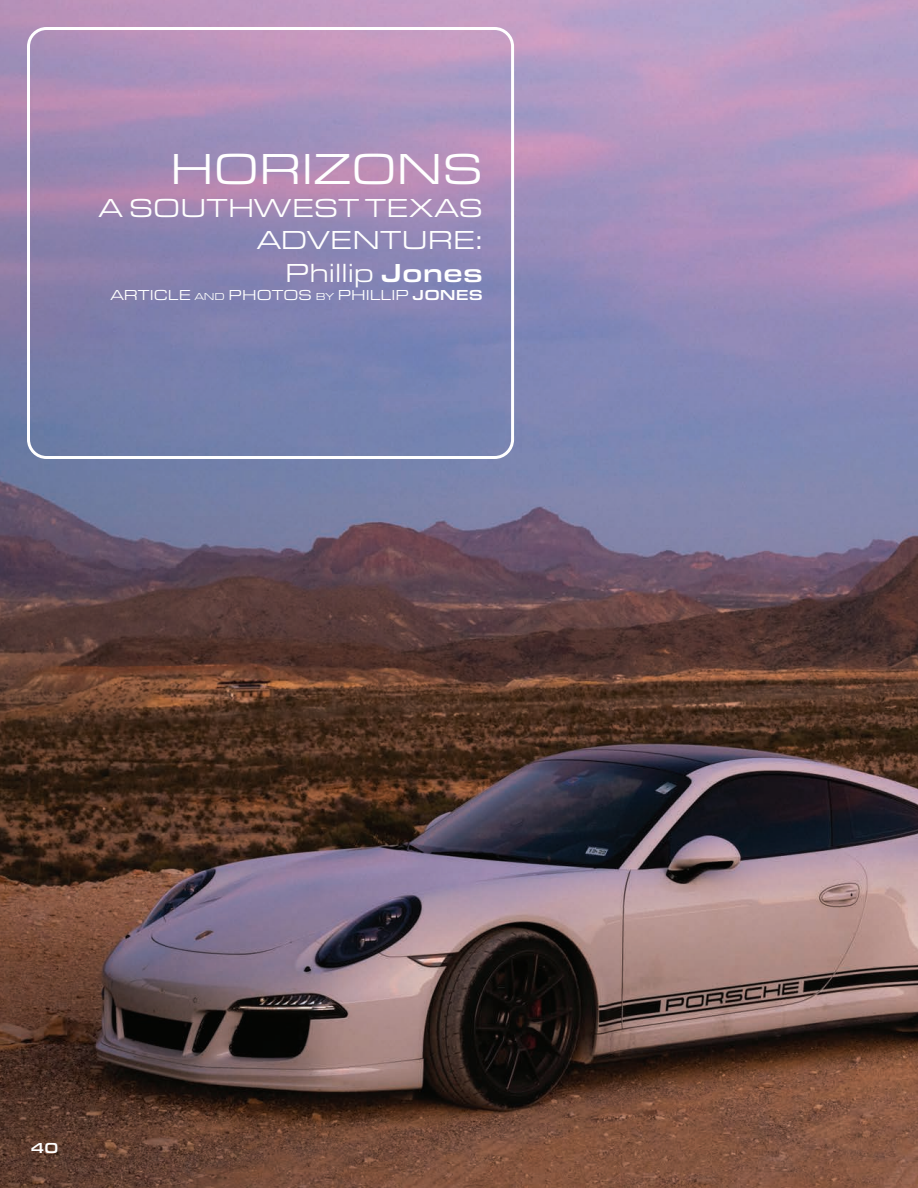
<style>
.page{position:relative;width:918px;height:1188px;background:#fff}
.page>*{position:absolute;margin:0;border:0;box-sizing:border-box;transform-origin:0 0}
.t1{font:45px "Eurostile Ext";color:#fff}
.t2{font:27px/32.4px "Eurostile Ext";color:#fff;text-align:right}
.t3{font:15px "Eurostile Ext";color:#fff}
.t4{font:500 15px "Eurostile Ext";color:#fff}
.s1{font-weight:500}
.s2{font-size:10.5px}
</style>
<div class="page">
<img style="left:0;top:0;width:918px;height:1188px">
<div style="left:27px;top:27px;width:487px;height:432px;border:3px solid #fff;border-radius:18px"></div>
<h1 class="t1" style="left:170px;top:138px;width:314px">HORIZONS</h1>
<p class="t2" style="left:99px;top:190px;width:385px">A SOUTHWEST TEXAS<br>ADVENTURE:<br>Phillip <span class="s1">Jones</span></p>
<p class="t3" style="left:111px;top:284px;width:374px">ARTICLE <span class="s2">and</span> PHOTOS <span class="s2">by</span> PHILLIP <span class="s1">JONES</span></p>
<p class="t4" style="left:31px;top:1137px;width:29px">40</p>
</div>
